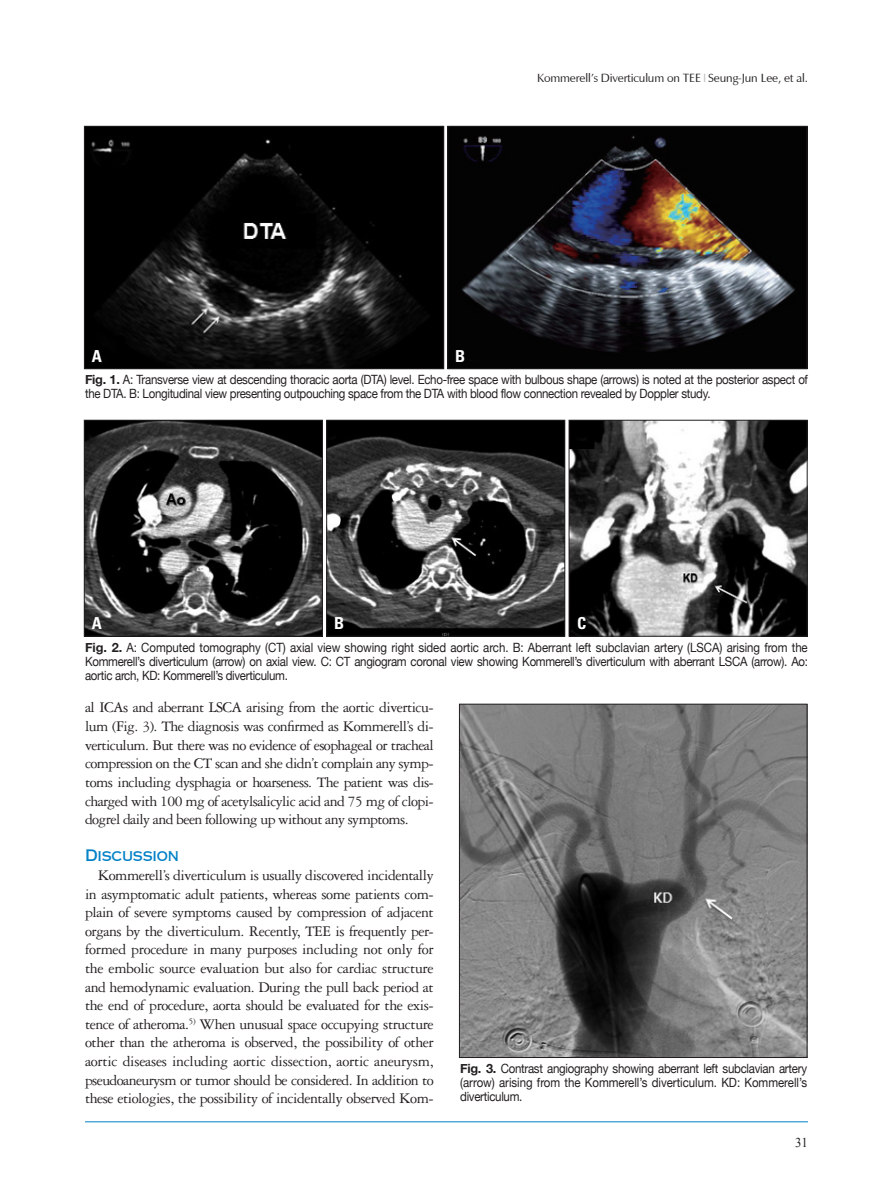
<style>
.page{position:relative;width:893px;height:1191px;background:#fff}
.page>*{position:absolute;margin:0;border:0;box-sizing:border-box;transform-origin:0 0}
.t1{font:700 condensed 16.5px "Univers LT Std";color:#fff}
._01-본문{font:15.75px/18.6px "Garamond 3 LT Std";letter-spacing:-.035em;color:#231f20;text-align:justify}
._02-중제{font:700 15.75px "Metalcut";letter-spacing:-.015em;color:#0081c7}
.t2{font:13.5px "Times New Roman";color:#231f20;scale:.95 1}
._05-캡션{font:12.75px/14.2px "Helvetica Neue";letter-spacing:-.025em;color:#231f20;text-align:justify;scale:.9 1}
._06-하시라{font:12px "Eterna";letter-spacing:-.015em;color:#231f20}
.s1{font-family:"Metalcut";font-weight:700;font-size:11.25px;color:#bcbdc0}
.s2{font-weight:700}
</style>
<div class="page">
<hr style="left:85px;top:1121px;width:723px;height:1px;background:#0081c7">
<img style="left:86px;top:128px;width:356px;height:239px">
<div style="left:84px;top:126px;width:360px;height:243px;border:1px solid #231f20"></div>
<img style="left:86px;top:422px;width:235px;height:212px">
<div style="left:84px;top:420px;width:239px;height:216px;border:1px solid #231f20"></div>
<img style="left:461px;top:706px;width:344px;height:349px">
<div style="left:459px;top:704px;width:348px;height:353px;border:1px solid #231f20"></div>
<img style="left:328px;top:422px;width:235px;height:212px">
<div style="left:326px;top:420px;width:239px;height:216px;border:1px solid #231f20"></div>
<img style="left:571px;top:422px;width:234px;height:212px">
<div style="left:569px;top:420px;width:238px;height:216px;border:1px solid #231f20"></div>
<img style="left:450px;top:128px;width:355px;height:239px">
<div style="left:448px;top:126px;width:359px;height:243px;border:1px solid #231f20"></div>
<p class="t1" style="left:92px;top:345px;width:12px">A</p>
<p class="_06-하시라" style="left:537px;top:71px;width:272px">Kommerell’s Diverticulum on TEE <span class="s1">|</span> Seung-Jun Lee, et al.</p>
<p class="t1" style="left:455px;top:345px;width:12px">B</p>
<p class="_05-캡션" style="left:85px;top:372px;width:805px"><span class="s2">Fig. 1.</span> A: Transverse view at descending thoracic aorta (DTA) level. Echo-free space with bulbous shape (arrows) is noted at the posterior aspect of the DTA. B: Longitudinal view presenting outpouching space from the DTA with blood flow connection revealed by Doppler study.</p>
<p class="t1" style="left:92px;top:613px;width:12px">A</p>
<p class="t1" style="left:334px;top:613px;width:12px">B</p>
<p class="t1" style="left:577px;top:613px;width:11px">C</p>
<p class="_05-캡션" style="left:85px;top:640px;width:805px"><span class="s2">Fig. 2.</span> A: Computed tomography (CT) axial view showing right sided aortic arch. B: Aberrant left subclavian artery (LSCA) arising from the Kommerell’s diverticulum (arrow) on axial view. C: CT angiogram coronal view showing Kommerell’s diverticulum with aberrant LSCA (arrow). Ao: aortic arch, KD: Kommerell’s diverticulum.</p>
<p class="_01-본문" style="left:85px;top:698px;width:350px">al ICAs and aberrant LSCA arising from the aortic diverticu&shy;lum (Fig. 3). The diagnosis was confirmed as Kommerell’s di&shy;verticulum. But there was no evidence of esophageal or tracheal compression on the CT scan and she didn’t complain any symp&shy;toms including dysphagia or hoarseness. The patient was dis&shy;charged with 100 mg of acetylsalicylic acid and 75 mg of clopi&shy;dogrel daily and been following up without any symptoms.</p>
<p class="_02-중제" style="left:85px;top:845px;width:95px">Discussion</p>
<p class="_01-본문" style="left:85px;top:866px;width:350px;text-indent:13px">Kommerell’s diverticulum is usually discovered incidentally in asymptomatic adult patients, whereas some patients com&shy;plain of severe symptoms caused by compression of adjacent organs by the diverticulum. Recently, TEE is frequently per&shy;formed procedure in many purposes including not only for the embolic source evaluation but also for cardiac structure and hemodynamic evaluation. During the pull back period at the end of procedure, aorta should be evaluated for the exis&shy;tence of atheroma.<sup>5)</sup> When unusual space occupying structure other than the atheroma is observed, the possibility of other aortic diseases including aortic dissection, aortic aneurysm, pseudoaneurysm or tumor should be considered. In addition to these etiologies, the possibility of incidentally observed Kom-</p>
<p class="_05-캡션" style="left:460px;top:1061px;width:387px"><span class="s2">Fig. 3.</span> Contrast angiography showing aberrant left subclavian artery (arrow) arising from the Kommerell’s diverticulum. KD: Kommerell’s diverticulum.</p>
<p class="t2" style="left:795px;top:1133px;width:15px">31</p>
</div>
